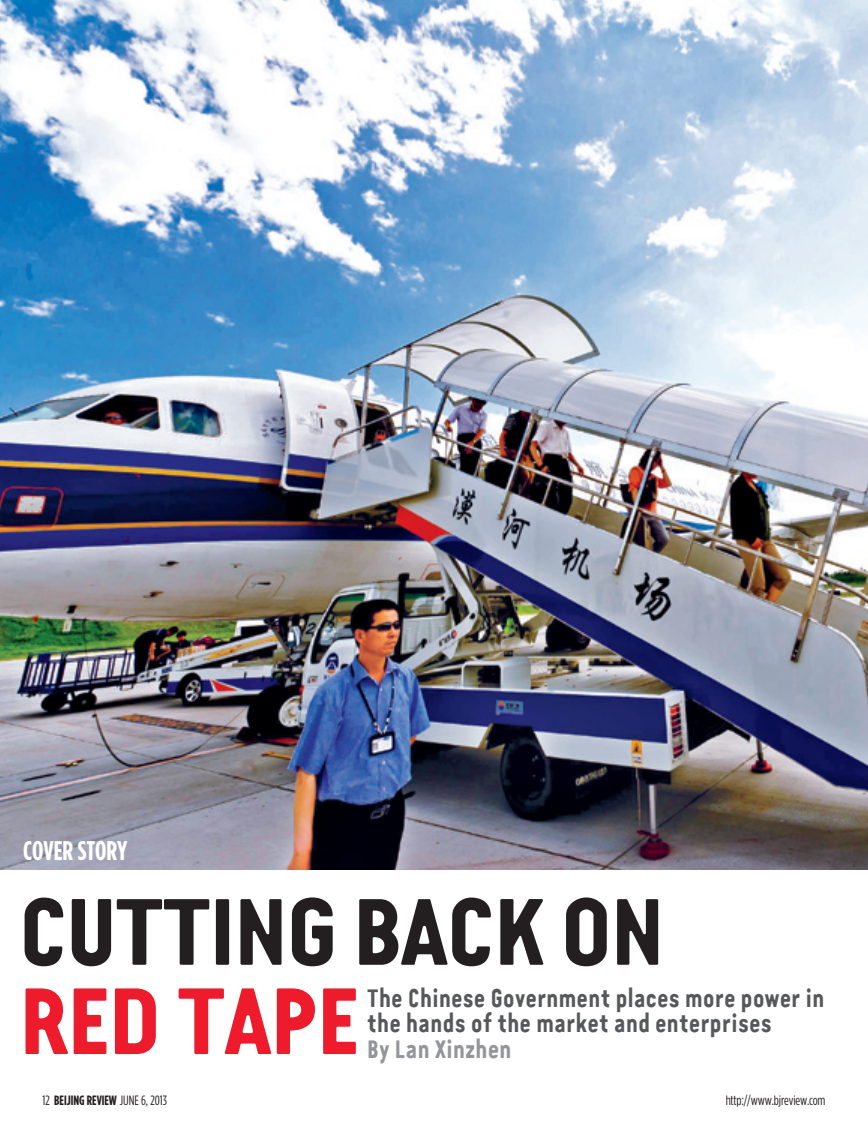
<style>
.page{position:relative;width:868px;height:1136px;background:#fff}
.page>*{position:absolute;margin:0;border:0;box-sizing:border-box;transform-origin:0 0}
.t1{font:94.5px "Van Condensed LF Bold";color:#231f20}
.t2{font:94.5px "Van Condensed LF Bold";color:#ee1b2d}
.t3{font:700 condensed 27px "Gotham HTF";color:#fff}
.t4{font:25.5px/25.5px "Van Condensed LF Bold";letter-spacing:-.01em;color:#57585a;scale:.85 1}
.t5{font:25.5px "Van Condensed LF Bold";letter-spacing:-.01em;color:#939598;scale:.85 1}
.t6{font:700 condensed 13.5px "Gotham HTF";color:#231f20}
.t7{font:condensed 13.5px "Gotham HTF";letter-spacing:-.01em;color:#231f20}
.s1{font-weight:400}
</style>
<div class="page">
<img style="left:0;top:0;width:867px;height:868px">
<p class="t3" style="left:23px;top:834px;width:106px">COVER STORY</p>
<h1 class="t1" style="left:17px;top:873px;width:92px">Cutting</h1>
<h1 class="t1" style="left:350px;top:873px;width:255px">Back on</h1>
<h1 class="t2" style="left:17px;top:962px;width:332px">Red Tape</h1>
<p class="t4" style="left:367px;top:985px;width:540px">The Chinese Government places more power in the hands of the market and enterprises</p>
<p class="t5" style="left:367px;top:1032px;width:172px">By Lan Xinzhen</p>
<p class="t6" style="left:43px;top:1092px;width:126px"><span class="s1">12</span> BEIJING REVIEW <span class="s1">june 6, 2013</span></p>
<p class="t7" style="left:725px;top:1092px;width:101px">http://www.bjreview.com</p>
</div>
